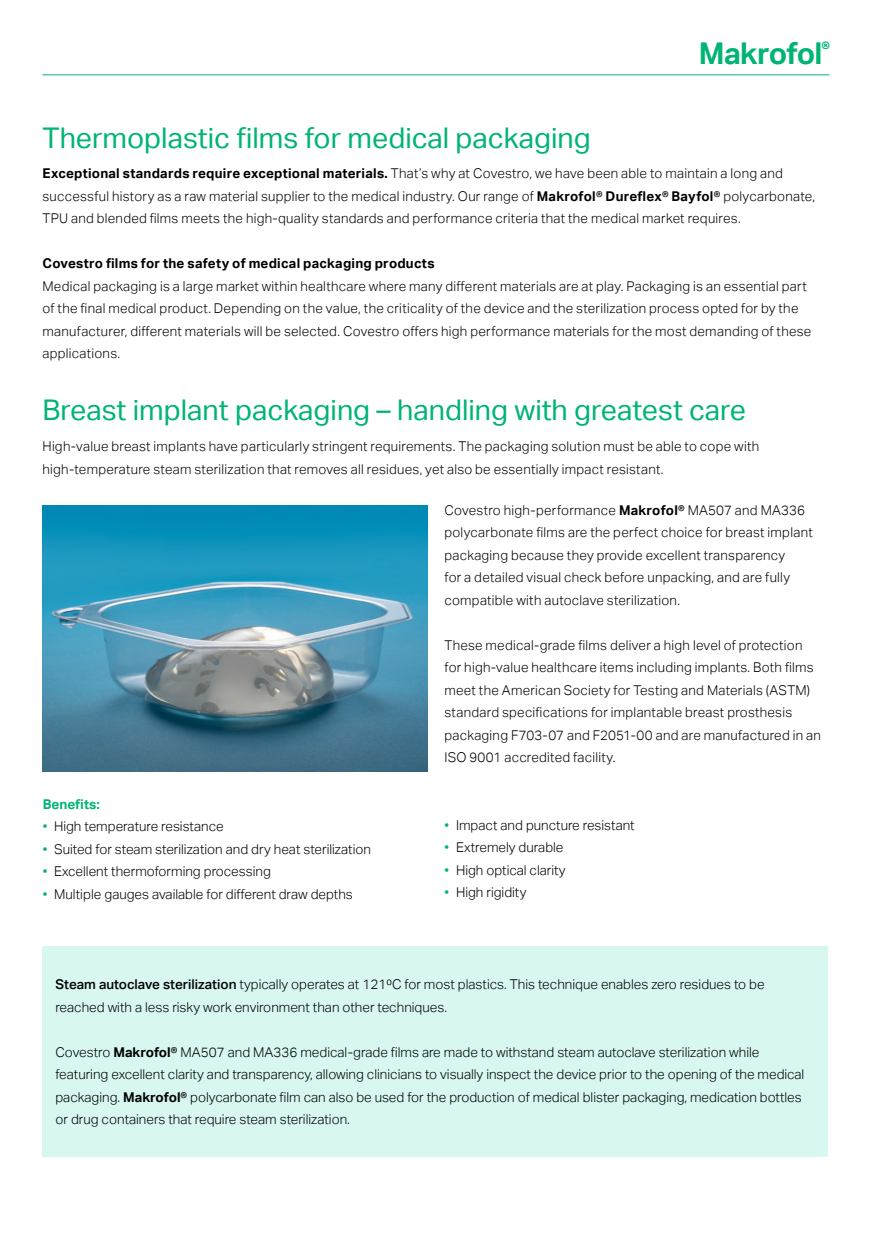
<style>
.page{position:relative;width:872px;height:1234px;background:#fff}
.page>*{position:absolute;margin:0;border:0;box-sizing:border-box;transform-origin:0 0}
.t1{font:700 30px "Aktiv Grotesk";letter-spacing:-.025em;color:#00b474}
.Headline{font:28.5px "Aktiv Grotesk";color:#00b474}
.Copy_Subhead_cyan{font:300 13.5px/22.5px "Aktiv Grotesk";letter-spacing:.015em;color:#000}
.Copy_Subhead_cyan-2{font:700 13.5px "Aktiv Grotesk";letter-spacing:.015em;color:#000}
.t2{font:700 13.5px "Aktiv Grotesk";color:#00b474}
.s1{font-weight:700}
.s2{color:#00b474}
.s3{font-weight:500}
</style>
<div class="page">
<img style="left:43px;top:505px;width:384px;height:265px">
<hr style="left:43px;top:75px;width:786px;height:1px;background:#00b474">
<div style="left:43px;top:946px;width:785px;height:210px;background:#d7f7f0"></div>
<p class="Headline" style="left:43px;top:121px;width:549px">Thermoplastic films for medical packaging</p>
<p class="t1" style="left:699px;top:36px;width:133px">Makrofol<sup>®</sup></p>
<p class="Copy_Subhead_cyan" style="left:43px;top:162px;width:774px"><span class="s1">Exceptional standards require exceptional materials.</span> That’s why at Covestro, we have been able to maintain a long and successful history as a raw material supplier to the medical industry. Our range of <span class="s1">Makrofol® Dureflex® Bayfol®</span> polycarbonate,<br>TPU and blended films meets the high-quality standards and performance criteria that the medical market requires.</p>
<p class="Copy_Subhead_cyan-2" style="left:43px;top:256px;width:393px">Covestro films for the safety of medical packaging products</p>
<p class="Copy_Subhead_cyan" style="left:43px;top:275px;width:770px">Medical packaging is a large market within healthcare where many different materials are at play. Packaging is an essential part of the final medical product. Depending on the value, the criticality of the device and the sterilization process opted for by the manufacturer, different materials will be selected. Covestro offers high performance materials for the most demanding of these applications.</p>
<p class="Headline" style="left:43px;top:393px;width:705px">Breast implant packaging – handling with greatest care</p>
<p class="Copy_Subhead_cyan" style="left:43px;top:435px;width:718px">High-value breast implants have particularly stringent requirements. The packaging solution must be able to cope with high-temperature steam sterilization that removes all residues, yet also be essentially impact resistant.</p>
<p class="Copy_Subhead_cyan" style="left:444px;top:498px;width:370px">Covestro high-performance <span class="s1">Makrofol®</span> MA507 and MA336 polycarbonate films are the perfect choice for breast implant packaging because they provide excellent transparency<br>for a detailed visual check before unpacking, and are fully compatible with autoclave sterilization.</p>
<p class="Copy_Subhead_cyan" style="left:444px;top:633px;width:378px">These medical-grade films deliver a high level of protection for high-value healthcare items including implants. Both films meet the American Society for Testing and Materials (ASTM) standard specifications for implantable breast prosthesis packaging F703-07 and F2051-00 and are manufactured in an ISO 9001 accredited facility.</p>
<p class="t2" style="left:43px;top:796px;width:59px">Benefits:</p>
<p class="Copy_Subhead_cyan" style="left:43px;top:815px;width:183px"><span class="s2">•</span> High temperature resistance</p>
<p class="Copy_Subhead_cyan" style="left:43px;top:837px;width:330px"><span class="s2">•</span> Suited for steam sterilization and dry heat sterilization</p>
<p class="Copy_Subhead_cyan" style="left:43px;top:860px;width:230px"><span class="s2">•</span> Excellent thermoforming processing</p>
<p class="Copy_Subhead_cyan" style="left:43px;top:882px;width:312px"><span class="s2">•</span> Multiple gauges available for different draw depths</p>
<p class="Copy_Subhead_cyan" style="left:444px;top:813px;width:192px"><span class="s2">•</span> Impact and puncture resistant</p>
<p class="Copy_Subhead_cyan" style="left:444px;top:836px;width:120px"><span class="s2">•</span> Extremely durable</p>
<p class="Copy_Subhead_cyan" style="left:444px;top:858px;width:122px"><span class="s2">•</span> High optical clarity</p>
<p class="Copy_Subhead_cyan" style="left:444px;top:881px;width:83px"><span class="s2">•</span> High rigidity</p>
<p class="Copy_Subhead_cyan" style="left:55px;top:972px;width:711px"><span class="s3">Steam autoclave sterilization</span> typically operates at 121⁰C for most plastics. This technique enables zero residues to be reached with a less risky work environment than other techniques.</p>
<p class="Copy_Subhead_cyan" style="left:55px;top:1040px;width:750px">Covestro <span class="s1">Makrofol®</span> MA507 and MA336 medical-grade films are made to withstand steam autoclave sterilization while featuring excellent clarity and transparency, allowing clinicians to visually inspect the device prior to the opening of the medical packaging. <span class="s1">Makrofol®</span> polycarbonate film can also be used for the production of medical blister packaging, medication bottles or drug containers that require steam sterilization.</p>
</div>
